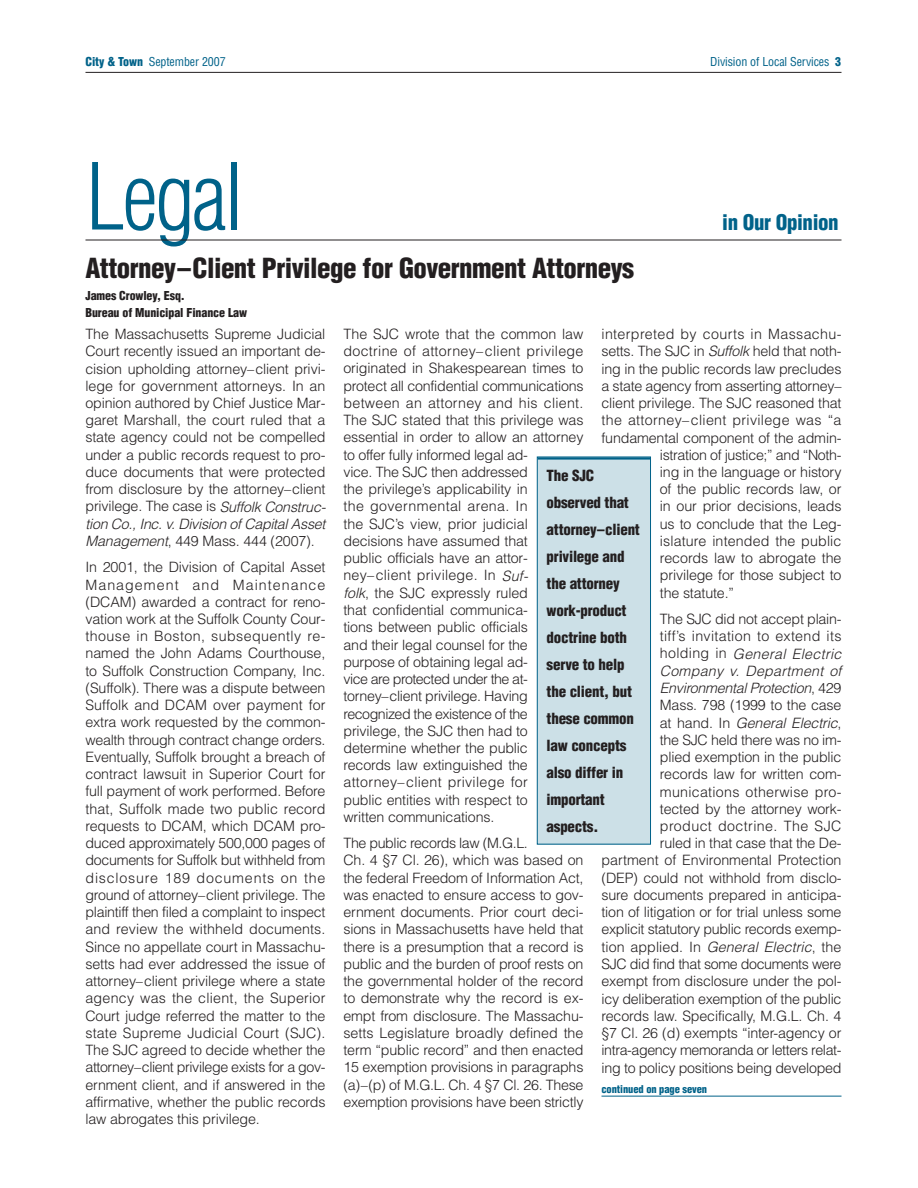
<style>
.page{position:relative;width:918px;height:1188px;background:#fff}
.page>*{position:absolute;margin:0;border:0;box-sizing:border-box;transform-origin:0 0}
.t1{font:300 condensed 90px "Helvetica";letter-spacing:-.03em;color:#006289}
.t2{font:900 condensed 27px "Helvetica";letter-spacing:-.02em;color:#231f20}
.t3{font:900 condensed 21px "Helvetica";letter-spacing:-.02em;color:#006289}
.t4{font:900 condensed 15px/27px "Helvetica";letter-spacing:-.015em;color:#231f20}
.t5{font:300 14.25px/17.2px "Helvetica";letter-spacing:-.01em;color:#231f20}
.t6{font:300 14.25px "Helvetica";letter-spacing:.02em;color:#231f20}
.t7{font:300 14.25px "Helvetica";letter-spacing:.025em;color:#231f20}
.t8{font:300 14.25px "Helvetica";letter-spacing:.01em;color:#231f20}
.t9{font:condensed 12px "Helvetica";letter-spacing:-.01em;color:#006289}
.t10{font:900 condensed 12px/17.2px "Helvetica";letter-spacing:-.01em;color:#231f20}
.t11{font:900 condensed 10.5px "Helvetica";letter-spacing:-.01em;color:#006289}
.s1{font-weight:900}
.s2{font-style:italic}
</style>
<div class="page">
<hr style="left:86px;top:72px;width:756px;height:1px;background:#231f20">
<hr style="left:602px;top:1096px;width:240px;height:1px;background:#006289">
<div style="left:537px;top:457px;width:114px;height:387px;background:#cce0e7"></div>
<hr style="left:538px;top:457px;width:112px;height:3px;background:#006289">
<div style="left:537px;top:457px;width:114px;height:388px;border:1px solid #006289"></div>
<hr style="left:86px;top:240px;width:756px;height:1px;background:#231f20">
<p class="t9" style="left:86px;top:57px;width:142px"><span class="s1">City &amp; Town</span> September 2007</p>
<p class="t9" style="left:710px;top:57px;width:133px">Division of Local Services <span class="s1">3</span></p>
<h1 class="t1" style="left:86px;top:162px;width:160px">Legal</h1>
<h2 class="t2" style="left:86px;top:258px;width:550px">Attorney–Client Privilege for Government Attorneys</h2>
<p class="t10" style="left:86px;top:288px;width:163px">James Crowley, Esq.<br>Bureau of Municipal Finance Law</p>
<h3 class="t3" style="left:722px;top:214px;width:118px">in Our Opinion</h3>
<p class="t5" style="left:85px;top:327px;width:244px">The Massachusetts Supreme Judicial Court recently issued an important de&shy;cision upholding attorney–client privi&shy;lege for government attorneys. In an opinion authored by Chief Justice Mar&shy;garet Marshall, the court ruled that a state agency could not be compelled under a public records request to pro&shy;duce documents that were protected from disclosure by the attorney–client privilege. The case is <span class="s2">Suffolk Construc&shy;tion Co.,Inc.v.Division ofCapitalAsset Management</span>, 449 Mass. 444 (2007).</p>
<p class="t5" style="left:86px;top:560px;width:242px;text-align:justify">In 2001, the Division of Capital Asset Management and Maintenance (DCAM) awarded a contract for reno&shy;vation work at the Suffolk County Cour&shy;thouse in Boston, subsequently re&shy;named the John Adams Courthouse, to Suffolk Construction Company, Inc. (Suffolk). There was a dispute between Suffolk and DCAM over payment for extra work requested by the common&shy;wealth through contract change orders.<br>Eventually, Suffolk brought a breach of contract lawsuit in Superior Court for full payment of work performed. Before that, Suffolk made two public record requests to DCAM, which DCAM pro&shy;duced approximately 500,000 pages of documents for Suffolk but withheld from disclosure 189 documents on the ground of attorney–client privilege. The plaintiff then filed a complaint to inspect and review the withheld documents.<br>Since no appellate court in Massachu&shy;setts had ever addressed the issue of attorney–client privilege where a state agency was the client, the Superior Court judge referred the matter to the state Supreme Judicial Court (SJC).<br>The SJC agreed to decide whether the attorney–client privilege exists for a gov&shy;ernment client, and if answered in the affirmative, whether the public records law abrogates this privilege.</p>
<p class="t5" style="left:344px;top:327px;width:242px">The SJC wrote that the common law doctrine of attorney–client privilege originated in Shakespearean times to protect all confidential communications between an attorney and his client.<br>The SJC stated that this privilege was essential in order to allow an attorney to offer fully informed legal ad-<br>vice. The SJC then addressed<br>the privilege’s applicability in<br>the governmental arena. In<br>the SJC’s view, prior judicial decisions have assumed that<br>public officials have an attor&shy;ney–client privilege. In <span class="s2">Suf-<br>folk</span>, the SJC expressly ruled<br>that confidential communica-<br>tions between public officials<br>and their legal counsel for the<br>purpose of obtaining legal ad-<br>vice are protected under the at&shy;torney–client privilege. Having recognized the existence of the privilege, the SJC then had to determine whether the public<br>records law extinguished the attorney–client privilege for<br>public entities with respect to<br>written communications.</p>
<p class="t5" style="left:344px;top:836px;width:242px">The public records law (M.G.L.<br>Ch. 4 §7 Cl. 26), which was based on the federal Freedom of Information Act, was enacted to ensure access to gov&shy;ernment documents. Prior court deci&shy;sions in Massachusetts have held that there is a presumption that a record is public and the burden of proof rests on the governmental holder of the record to demonstrate why the record is ex&shy;empt from disclosure. The Massachu&shy;setts Legislature broadly defined the term “public record” and then enacted 15 exemption provisions in paragraphs (a)–(p) of M.G.L. Ch. 4 §7 Cl. 26. These exemption provisions have been strictly</p>
<p class="t7" style="left:601px;top:329px;width:242px">interpreted by courts in Massachu-</p>
<p class="t5" style="left:601px;top:344px;width:242px">setts. The SJC in <span class="s2">Suffolk</span>held that noth-</p>
<p class="t5" style="left:602px;top:361px;width:241px">ing in the public records law precludes</p>
<p class="t5" style="left:602px;top:378px;width:242px">a state agency from asserting attorney–</p>
<p class="t5" style="left:602px;top:396px;width:242px">client privilege. The SJC reasoned that</p>
<p class="t6" style="left:602px;top:415px;width:242px">the attorney–client privilege was “a</p>
<p class="t5" style="left:602px;top:430px;width:242px">fundamental component of the admin-</p>
<p class="t5" style="left:660px;top:447px;width:183px">istration of justice;” and “Noth-</p>
<p class="t5" style="left:660px;top:465px;width:183px">ing in the language or history</p>
<p class="t5" style="left:660px;top:482px;width:183px">of the public records law, or</p>
<p class="t5" style="left:660px;top:499px;width:183px">in our prior decisions, leads</p>
<p class="t5" style="left:660px;top:516px;width:183px">us to conclude that the Leg-</p>
<p class="t8" style="left:660px;top:536px;width:183px">islature intended the public</p>
<p class="t5" style="left:660px;top:551px;width:183px">records law to abrogate the</p>
<p class="t5" style="left:660px;top:568px;width:183px">privilege for those subject to</p>
<p class="t5" style="left:660px;top:585px;width:76px">the statute.”</p>
<p class="t5" style="left:602px;top:612px;width:244px;text-align:right">The SJC did not accept plain-<br>tiff’s invitation to extend its<br>h o l d i n g i n <span class="s2">General Electric Company v. Department of EnvironmentalProtection</span>, 4 2 9<br>Mass. 798 (1999 to the case<br>a t h a n d . I n <span class="s2">General Electric</span>,<br>the SJC held there was no im-<br>plied exemption in the public<br>records law for written com&shy;munications otherwise pro-<br>tected by the attorney work-<br>product doctrine. The SJC<br>ruled in that case that the De-<br>partment of Environmental Protection (DEP) could not withhold from disclo&shy;sure documents prepared in anticipa&shy;tion of litigation or for trial unless some explicit statutory public records exemp&shy;t i o n a p p l i e d . I n <span class="s2">General Electric</span>, t h e SJC did find that some documents were exempt from disclosure under the pol&shy;icy deliberation exemption of the public records law. Specifically, M.G.L. Ch. 4 §7 Cl. 26 (d) exempts “inter-agency or intra-agency memoranda or letters relat&shy;ing to policy positions being developed</p>
<p class="t11" style="left:602px;top:1085px;width:107px">continued on page seven</p>
<p class="t4" style="left:547px;top:463px;width:95px">The SJC observed that attorney–client privilege and the attorney work-product doctrine both serve to help the client, but these common law concepts also differ in important aspects.</p>
</div>
